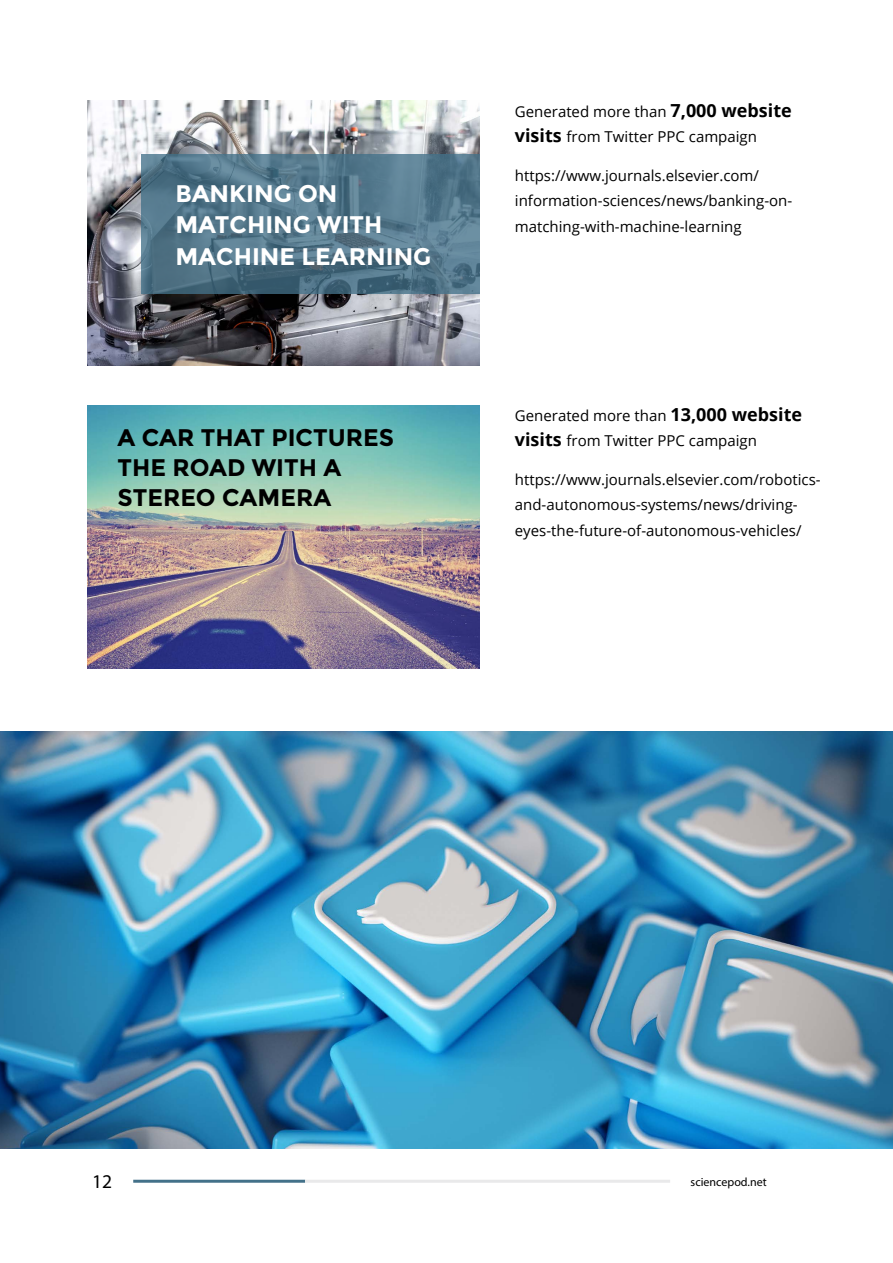
<style>
.page{position:relative;width:893px;height:1263px;background:#fff}
.page>*{position:absolute;margin:0;border:0;box-sizing:border-box;transform-origin:0 0}
.t1{font:700 24px/30px "Montserrat";color:#000}
.t2{font:700 24px/31.5px "Montserrat";color:#fff}
.t3{font:19.5px "Myriad Pro";color:#000}
.t4{font:15px/25.5px "Open Sans";color:#000}
.t5{font:12px "Myriad Pro";color:#000}
.s1{font-weight:700;font-size:18px}
</style>
<div class="page">
<img style="left:87px;top:101px;width:392px;height:264px">
<img style="left:87px;top:405px;width:392px;height:264px">
<svg style="left:141px;top:154px;width:339px;height:139px;background:#527589"></svg>
<img style="left:0;top:731px;width:893px;height:417px">
<hr style="left:133px;top:1180px;width:172px;height:3px;background:#437189">
<hr style="left:305px;top:1180px;width:365px;height:3px;background:#e9e9ea">
<h1 class="t2" style="left:175px;top:178px;width:257px">BANKING ON<br>MATCHING WITH<br>MACHINE LEARNING</h1>
<h1 class="t1" style="left:118px;top:423px;width:278px">A CAR THAT PICTURES<br>THE ROAD WITH A<br>STEREO CAMERA</h1>
<p class="t4" style="left:515px;top:98px;width:278px">Generated more than <span class="s1">7,000 website visits</span> from Twitter PPC campaign</p>
<p class="t4" style="left:515px;top:162px;width:279px">https://www.journals.elsevier.com/ information-sciences/news/banking-on&shy;matching-with-machine-learning</p>
<p class="t4" style="left:515px;top:402px;width:289px">Generated more than <span class="s1">13,000 website visits</span> from Twitter PPC campaign</p>
<p class="t4" style="left:515px;top:466px;width:307px">https://www.journals.elsevier.com/robotics&shy;and-autonomous-systems/news/driving&shy;eyes-the-future-of-autonomous-vehicles/</p>
<h2 class="t3" style="left:92px;top:1169px;width:22px">12</h2>
<p class="t5" style="left:691px;top:1174px;width:78px">sciencepod.net</p>
</div>
